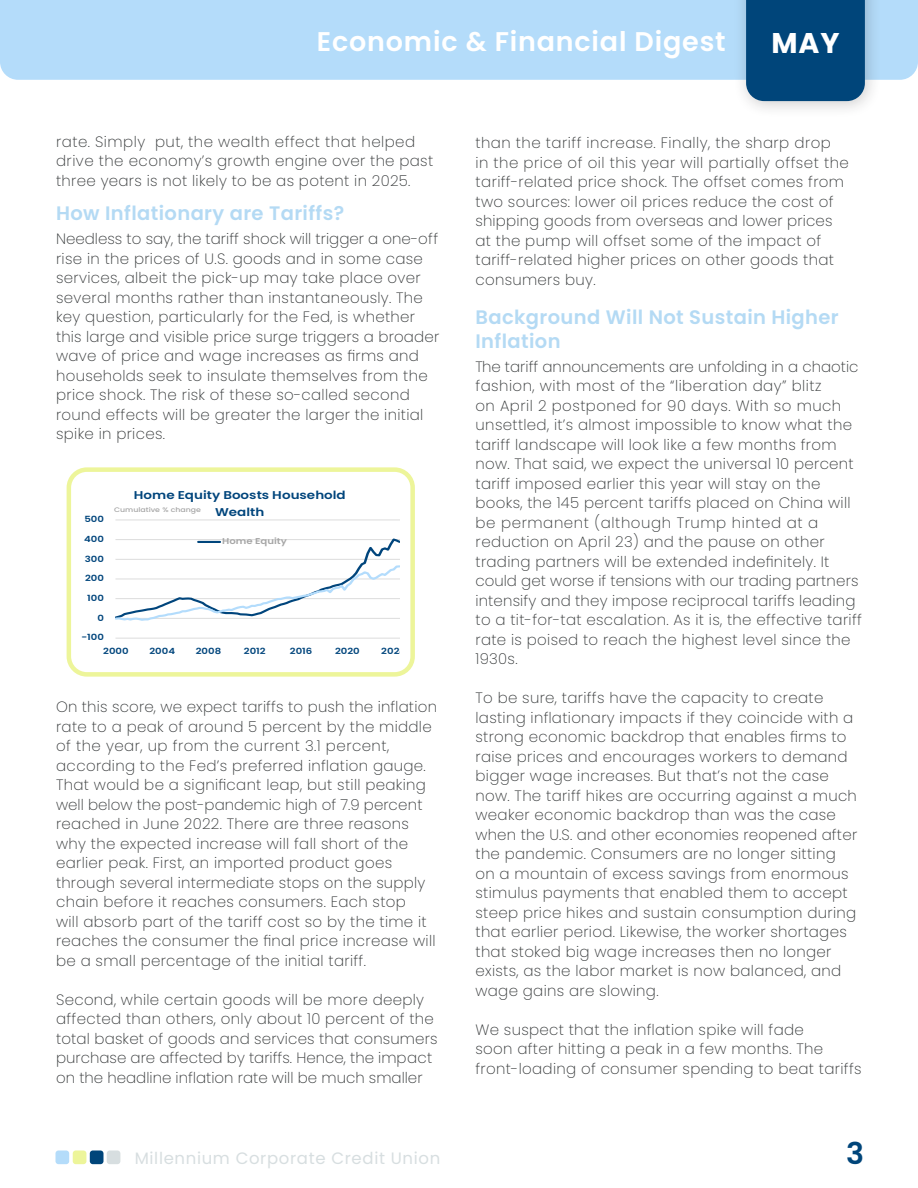
<style>
.page{position:relative;width:918px;height:1188px;background:#fff}
.page>*{position:absolute;margin:0;border:0;box-sizing:border-box;transform-origin:0 0}
.t1{font:600 30px "Poppins";color:#00457a}
.t2{font:700 28.5px "Poppins";color:#fff}
.t3{font:600 27px "Poppins";letter-spacing:.03em;color:#fff}
.t4{font:600 19.5px/24px "Poppins";letter-spacing:.02em;color:#b4daf4}
.t5{font:16.5px "Poppins";letter-spacing:.04em;color:#d7dee0}
.t6{font:200 15px/19.5px "Poppins";letter-spacing:.02em;color:#323536}
.t7{font:200 15px/19.5px "Poppins";color:#323536}
.t8{font:600 11.25px/17px "Poppins";color:#00457c;text-align:center;scale:1.19 1}
.t9{font:600 8.55px "Poppins";color:#00457c;scale:1.19 1}
.t10{font:600 8.55px "Poppins";color:#a6a6a6;scale:1.19 1}
.t11{font:500 6.6px "Poppins";color:#a6a6a6;scale:1.19 1}
</style>
<div class="page">
<div style="left:0;top:0;width:918px;height:80px;background:#b4dcfa"></div>
<div style="left:733px;top:0;width:150px;height:119px;background:#231f20;opacity:.22"></div>
<div style="left:746px;top:0;width:119px;height:101px;background:#00457a"></div>
<div style="left:56px;top:1150px;width:13px;height:14px;background:#b4dcfa;border-radius:3px"></div>
<div style="left:73px;top:1150px;width:13px;height:14px;background:#edf59a;border-radius:3px"></div>
<div style="left:90px;top:1150px;width:13px;height:14px;background:#00457a;border-radius:3px"></div>
<div style="left:107px;top:1150px;width:13px;height:14px;background:#d7dee0;border-radius:3px"></div>
<div style="left:67px;top:467px;width:348px;height:210px;border:4px solid #edf59a;border-radius:18px"></div>
<hr style="left:115px;top:638px;width:285px;height:1px;background:#d9d9d9">
<hr style="left:115px;top:520px;width:285px;height:1px;background:#d9d9d9">
<svg style="left:115px;top:538px;width:285px;height:83px"></svg>
<hr style="left:198px;top:541px;width:22px;height:2px;background:#00457c">
<p class="t3" style="left:317px;top:25px;width:410px">Economic &amp; Financial Digest</p>
<p class="t2" style="left:771px;top:27px;width:70px">MAY</p>
<p class="t6" style="left:56px;top:132px;width:379px">rate. Simply put, the wealth effect that helped drive the economy’s growth engine over the past three years is not likely to be as potent in 2025.</p>
<p class="t4" style="left:56px;top:201px;width:290px">How Inflationary are Tariffs?</p>
<p class="t6" style="left:56px;top:229px;width:385px">Needless to say, the tariff shock will trigger a one-off rise in the prices of U.S. goods and in some case services, albeit the pick-up may take place over several months rather than instantaneously. The key question, particularly for the Fed, is whether this large and visible price surge triggers a broader wave of price and wage increases as firms and households seek to insulate themselves from the price shock. The risk of these so-called second round effects will be greater the larger the initial spike in prices.</p>
<p class="t9" style="left:84px;top:514px;width:18px">500</p>
<p class="t9" style="left:84px;top:534px;width:18px">400</p>
<p class="t9" style="left:85px;top:554px;width:18px">300</p>
<p class="t9" style="left:85px;top:573px;width:17px">200</p>
<p class="t9" style="left:87px;top:593px;width:16px">100</p>
<p class="t9" style="left:97px;top:613px;width:7px">0</p>
<p class="t9" style="left:81px;top:632px;width:20px">-100</p>
<p class="t8" style="left:134px;top:486px;width:180px">Home Equity Boosts Household<br>Wealth</p>
<p class="t10" style="left:222px;top:536px;width:56px">Home Equity</p>
<p class="t11" style="left:114px;top:506px;width:75px">Cumulative % change</p>
<p class="t9" style="left:103px;top:646px;width:23px">2000</p>
<p class="t9" style="left:149px;top:646px;width:23px">2004</p>
<p class="t9" style="left:196px;top:646px;width:23px">2008</p>
<p class="t9" style="left:244px;top:646px;width:20px">2012</p>
<p class="t9" style="left:290px;top:646px;width:20px">2016</p>
<p class="t9" style="left:335px;top:646px;width:22px">2020</p>
<p class="t9" style="left:381px;top:646px;width:22px">2024</p>
<p class="t6" style="left:56px;top:697px;width:383px">On this score, we expect tariffs to push the inflation rate to a peak of around 5 percent by the middle</p>
<p class="t6" style="left:56px;top:736px;width:381px">of the year, up from the current 3.1 percent, according to the Fed’s preferred inflation gauge.<br>That would be a significant leap, but still peaking well below the post-pandemic high of 7.9 percent reached in June 2022. There are three reasons why the expected increase will fall short of the earlier peak. First, an imported product goes through several intermediate stops on the supply chain before it reaches consumers. Each stop<br>will absorb part of the tariff cost so by the time it reaches the consumer the final price increase will be a small percentage of the initial tariff.</p>
<p class="t6" style="left:56px;top:990px;width:383px">Second, while certain goods will be more deeply affected than others, only about 10 percent of the total basket of goods and services that consumers</p>
<p class="t7" style="left:56px;top:1048px;width:378px">purchase are affected by tariffs. Hence, the impact on the headline inflation rate will be much smaller</p>
<p class="t6" style="left:476px;top:133px;width:375px">than the tariff increase. Finally, the sharp drop<br>in the price of oil this year will partially offset the tariff-related price shock. The offset comes from two sources: lower oil prices reduce the cost of shipping goods from overseas and lower prices at the pump will offset some of the impact of tariff-related higher prices on other goods that consumers buy.</p>
<p class="t4" style="left:476px;top:305px;width:365px">Background Will Not Sustain Higher<br>Inflation</p>
<p class="t7" style="left:476px;top:357px;width:385px">The tariff announcements are unfolding in a chaotic</p>
<p class="t6" style="left:476px;top:376px;width:380px">fashion, with most of the “liberation day” blitz<br>on April 2 postponed for 90 days. With so much unsettled, it’s almost impossible to know what the tariff landscape will look like a few months from now. That said, we expect the universal 10 percent tariff imposed earlier this year will stay on the books, the 145 percent tariffs placed on China will be permanent (although Trump hinted at a</p>
<p class="t6" style="left:476px;top:532px;width:388px">reduction on April 23) and the pause on other trading partners will be extended indefinitely. It could get worse if tensions with our trading partners intensify and they impose reciprocal tariffs leading to a tit-for-tat escalation. As it is, the effective tariff rate is poised to reach the highest level since the 1930s.</p>
<p class="t6" style="left:476px;top:688px;width:383px">To be sure, tariffs have the capacity to create lasting inflationary impacts if they coincide with a strong economic backdrop that enables firms to raise prices and encourages workers to demand bigger wage increases. But that’s not the case now. The tariff hikes are occurring against a much weaker economic backdrop than was the case when the U.S. and other economies reopened after the pandemic. Consumers are no longer sitting on a mountain of excess savings from enormous stimulus payments that enabled them to accept steep price hikes and sustain consumption during that earlier period. Likewise, the worker shortages that stoked big wage increases then no longer exists, as the labor market is now balanced, and wage gains are slowing.</p>
<p class="t6" style="left:476px;top:1020px;width:388px">We suspect that the inflation spike will fade<br>soon after hitting a peak in a few months. The front-loading of consumer spending to beat tariffs</p>
<p class="t5" style="left:135px;top:1149px;width:307px">Millennium Corporate Credit Union</p>
<p class="t1" style="left:846px;top:1136px;width:19px">3</p>
</div>
